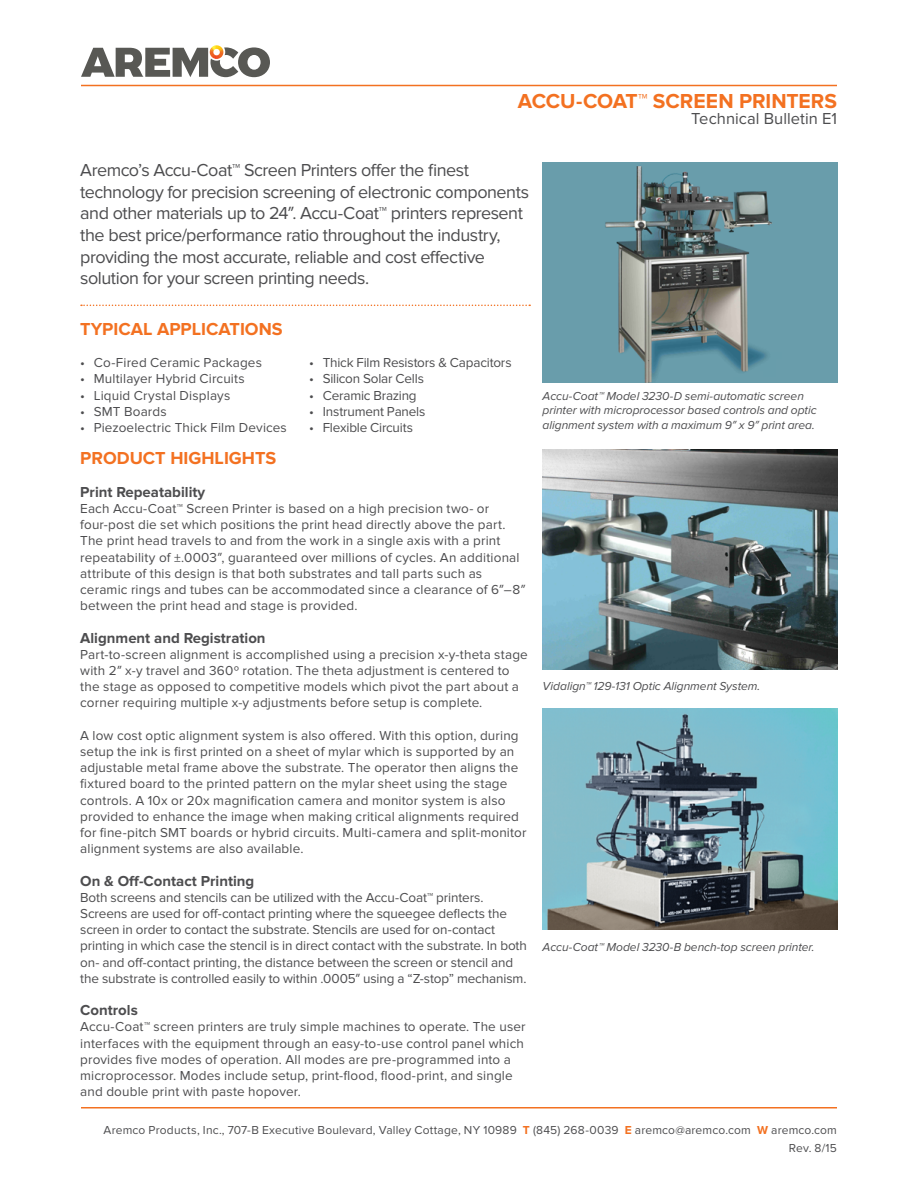
<style>
.page{position:relative;width:918px;height:1188px;background:#fff}
.page>*{position:absolute;margin:0;border:0;box-sizing:border-box;transform-origin:0 0}
.t1{font:700 21px "Proxima Nova";letter-spacing:-.005em;color:#f37121}
.t2{font:18px/21.6px "Proxima Nova";letter-spacing:-.03em;color:#4d4d4f}
.t3{font:700 18px "Proxima Nova";color:#f37121}
.t4{font:16.5px "Proxima Nova";color:#4d4d4f}
.t5{font:700 15px "Proxima Nova";color:#4d4d4f}
.t6{font:13.5px/16.2px "Proxima Nova";letter-spacing:.01em;color:#4d4d4f}
.t7{font:13.5px/16.2px "Proxima Nova";letter-spacing:-.01em;color:#4d4d4f}
.t8{font:13.5px "Proxima Nova";letter-spacing:-.015em;color:#4d4d4f}
.t9{font:italic 12px/14.4px "Proxima Nova";letter-spacing:-.005em;color:#4d4d4f}
.t10{font:12px "Proxima Nova";letter-spacing:.015em;color:#4d4d4f}
.s1{font-family:"Myriad Pro"}
.s2{font-weight:700;color:#f37121}
</style>
<div class="page">
<svg style="left:81px;top:45px;width:189px;height:32px"></svg>
<hr style="left:81px;top:85px;width:756px;height:1px;background:#f37121">
<svg style="left:81px;top:305px;width:449px;height:1px"></svg>
<img style="left:543px;top:708px;width:294px;height:221px">
<img style="left:543px;top:450px;width:294px;height:220px">
<img style="left:543px;top:162px;width:294px;height:221px">
<hr style="left:81px;top:1107px;width:756px;height:1px;background:#f37121">
<h1 class="t1" style="left:518px;top:89px;width:321px">ACCU-COAT™ SCREEN PRINTERS</h1>
<p class="t4" style="left:691px;top:109px;width:147px">Technical Bulletin E1</p>
<p class="t2" style="left:80px;top:160px;width:451px">Aremco’s Accu-Coat™ Screen Printers offer the finest technology for precision screening of electronic components and other materials up to 24<span class="s1">”</span>. Accu-Coat™ printers represent the best price/performance ratio throughout the industry, providing the most accurate, reliable and cost effective solution for your screen printing needs.</p>
<h2 class="t3" style="left:80px;top:318px;width:204px">TYPICAL APPLICATIONS</h2>
<p class="t6" style="left:80px;top:355px;width:183px">• Co-Fired Ceramic Packages</p>
<p class="t6" style="left:80px;top:371px;width:166px">• Multilayer Hybrid Circuits</p>
<p class="t6" style="left:80px;top:387px;width:152px">• Liquid Crystal Displays</p>
<p class="t6" style="left:80px;top:403px;width:88px">• SMT Boards</p>
<p class="t6" style="left:80px;top:420px;width:208px">• Piezoelectric Thick Film Devices</p>
<p class="t8" style="left:309px;top:355px;width:204px">• Thick Film Resistors &amp; Capacitors</p>
<p class="t8" style="left:309px;top:371px;width:116px">• Silicon Solar Cells</p>
<p class="t8" style="left:309px;top:387px;width:109px">• Ceramic Brazing</p>
<p class="t8" style="left:309px;top:404px;width:118px">• Instrument Panels</p>
<p class="t8" style="left:309px;top:420px;width:105px">• Flexible Circuits</p>
<h2 class="t3" style="left:80px;top:448px;width:197px">PRODUCT HIGHLIGHTS</h2>
<p class="t5" style="left:80px;top:483px;width:126px">Print Repeatability</p>
<p class="t6" style="left:80px;top:501px;width:447px">Each Accu-Coat™ Screen Printer is based on a high precision two- or four-post die set which positions the print head directly above the part.<br>The print head travels to and from the work in a single axis with a print repeatability of ±.0003<span class="s1">”</span>, guaranteed over millions of cycles. An additional attribute of this design is that both substrates and tall parts such as ceramic rings and tubes can be accommodated since a clearance of 6<span class="s1">”</span>–8<span class="s1">” </span>between the print head and stage is provided.</p>
<p class="t5" style="left:80px;top:629px;width:187px">Alignment and Registration</p>
<p class="t6" style="left:80px;top:646px;width:449px">Part-to-screen alignment is accomplished using a precision x-y-theta stage with 2<span class="s1">”</span> x-y travel and 360º rotation. The theta adjustment is centered to the stage as opposed to competitive models which pivot the part about a corner requiring multiple x-y adjustments before setup is complete.</p>
<p class="t6" style="left:80px;top:727px;width:448px">A low cost optic alignment system is also offered. With this option, during setup the ink is first printed on a sheet of mylar which is supported by an adjustable metal frame above the substrate. The operator then aligns the fixtured board to the printed pattern on the mylar sheet using the stage controls. A 10x or 20x magnification camera and monitor system is also provided to enhance the image when making critical alignments required for fine-pitch SMT boards or hybrid circuits. Multi-camera and split-monitor alignment systems are also available.</p>
<p class="t5" style="left:80px;top:872px;width:176px">On &amp; Off-Contact Printing</p>
<p class="t7" style="left:80px;top:889px;width:448px">Both screens and stencils can be utilized with the Accu-Coat™ printers.<br>Screens are used for off-contact printing where the squeegee deflects the screen in order to contact the substrate. Stencils are used for on-contact printing in which case the stencil is in direct contact with the substrate. In both on- and off-contact printing, the distance between the screen or stencil and the substrate is controlled easily to within .0005<span class="s1">”</span> using a “Z-stop” mechanism.</p>
<p class="t5" style="left:80px;top:1002px;width:59px">Controls</p>
<p class="t6" style="left:80px;top:1019px;width:447px">Accu-Coat™ screen printers are truly simple machines to operate. The user interfaces with the equipment through an easy-to-use control panel which provides five modes of operation. All modes are pre-programmed into a microprocessor. Modes include setup, print-flood, flood-print, and single and double print with paste hopover.</p>
<p class="t9" style="left:543px;top:389px;width:276px">Accu-Coat™ Model 3230-D semi-automatic screen printer with microprocessor based controls and optic alignment system with a maximum 9<span class="s1">”</span> x 9<span class="s1">”</span> print area.</p>
<p class="t9" style="left:543px;top:679px;width:219px">Vidalign™ 129-131 Optic Alignment System.</p>
<p class="t9" style="left:543px;top:940px;width:274px">Accu-Coat™ Model 3230-B bench-top screen printer.</p>
<p class="t10" style="left:104px;top:1123px;width:735px">Aremco Products, Inc., 707-B Executive Boulevard, Valley Cottage, NY 10989 <span class="s2">T</span> (845) 268-0039 <span class="s2">E</span> aremco@aremco.com <span class="s2">W</span> aremco.com</p>
<p class="t10" style="left:789px;top:1141px;width:50px">Rev. 8/15</p>
</div>
